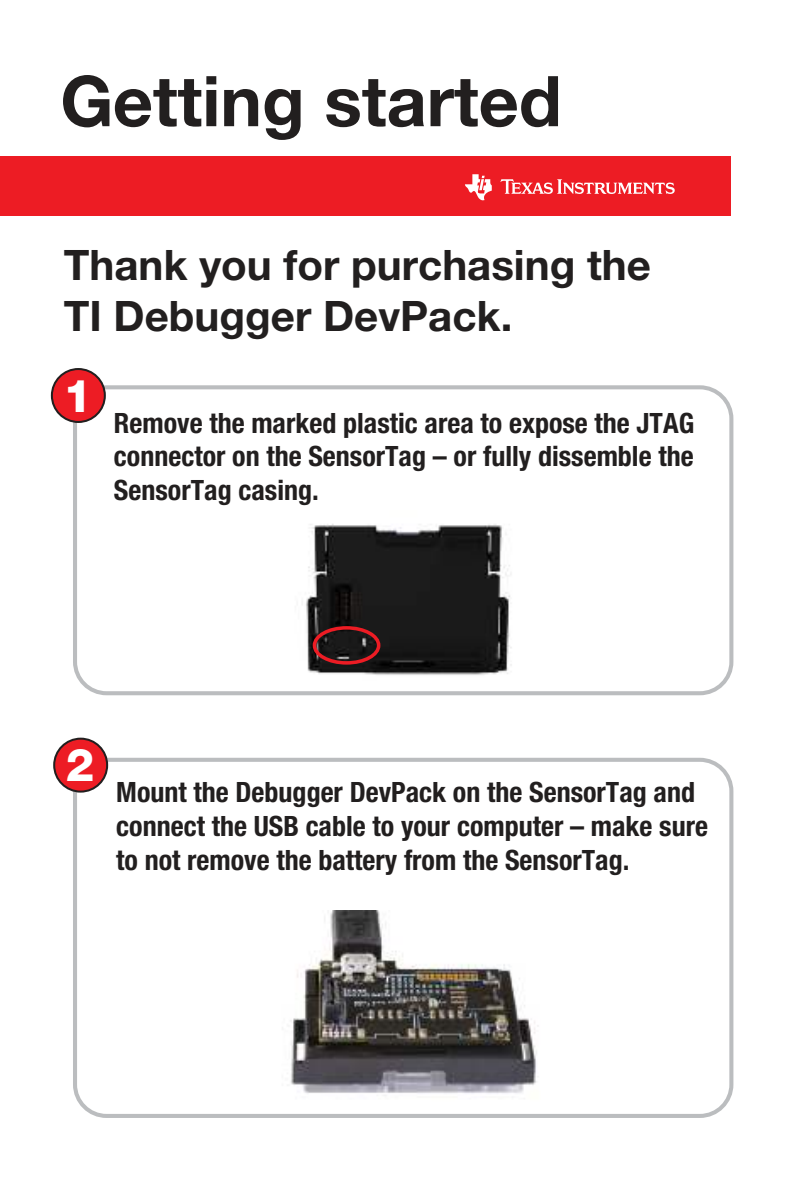
<style>
.page{position:relative;width:795px;height:1192px;background:#fff}
.page>*{position:absolute;margin:0;border:0;box-sizing:border-box;transform-origin:0 0}
.t1{font:700 70px "Helvetica Neue LT Std";color:#221f1f}
.t2{font:800 45.15px "Helvetica Neue LT Std";color:#fff}
.t3{font:700 42px/50.4px "Helvetica Neue LT Std";color:#221f1f}
.t4{font:700 condensed 28px/33.6px "Helvetica Neue LT Std";color:#221f1f;text-align:justify}
</style>
<div class="page">
<div style="left:73px;top:385px;width:660px;height:310px;border:4px solid #bbbdbf;border-radius:32px"></div>
<div style="left:73px;top:757px;width:660px;height:360px;border:4px solid #bbbdbf;border-radius:32px"></div>
<div style="left:0;top:156px;width:730px;height:59px;background:#ed1c24"></div>
<svg style="left:465px;top:174px;width:26px;height:26px"></svg>
<svg style="left:500px;top:179px;width:174px;height:15px"></svg>
<div style="left:52px;top:369px;width:53px;height:53px;background:#ed1c24;border-radius:50%"></div>
<div style="left:51px;top:368px;width:55px;height:55px;border:2px solid #221f1f;border-radius:50%"></div>
<div style="left:54px;top:738px;width:53px;height:53px;background:#ed1c24;border-radius:50%"></div>
<div style="left:53px;top:737px;width:55px;height:55px;border:2px solid #221f1f;border-radius:50%"></div>
<img style="left:306px;top:524px;width:206px;height:151px">
<div style="left:312px;top:626px;width:68px;height:38px;border:4px solid #ed1c24;border-radius:50%"></div>
<img style="left:290px;top:910px;width:248px;height:186px">
<h1 class="t1" style="left:60px;top:75px;width:502px">Getting started</h1>
<h3 class="t3" style="left:64px;top:244px;width:588px">Thank you for purchasing the<br>TI Debugger DevPack.</h3>
<h2 class="t2" style="left:64px;top:369px;width:30px">1</h2>
<p class="t4" style="left:114px;top:408px;width:581px">Remove the marked plastic area to expose the JTAG connector on the SensorTag – or fully dissemble the SensorTag casing.</p>
<h2 class="t2" style="left:66px;top:739px;width:30px">2</h2>
<p class="t4" style="left:116px;top:777px;width:593px;text-align:left">Mount the Debugger DevPack on the SensorTag and connect the USB cable to your computer – make sure to not remove the battery from the SensorTag.</p>
</div>
